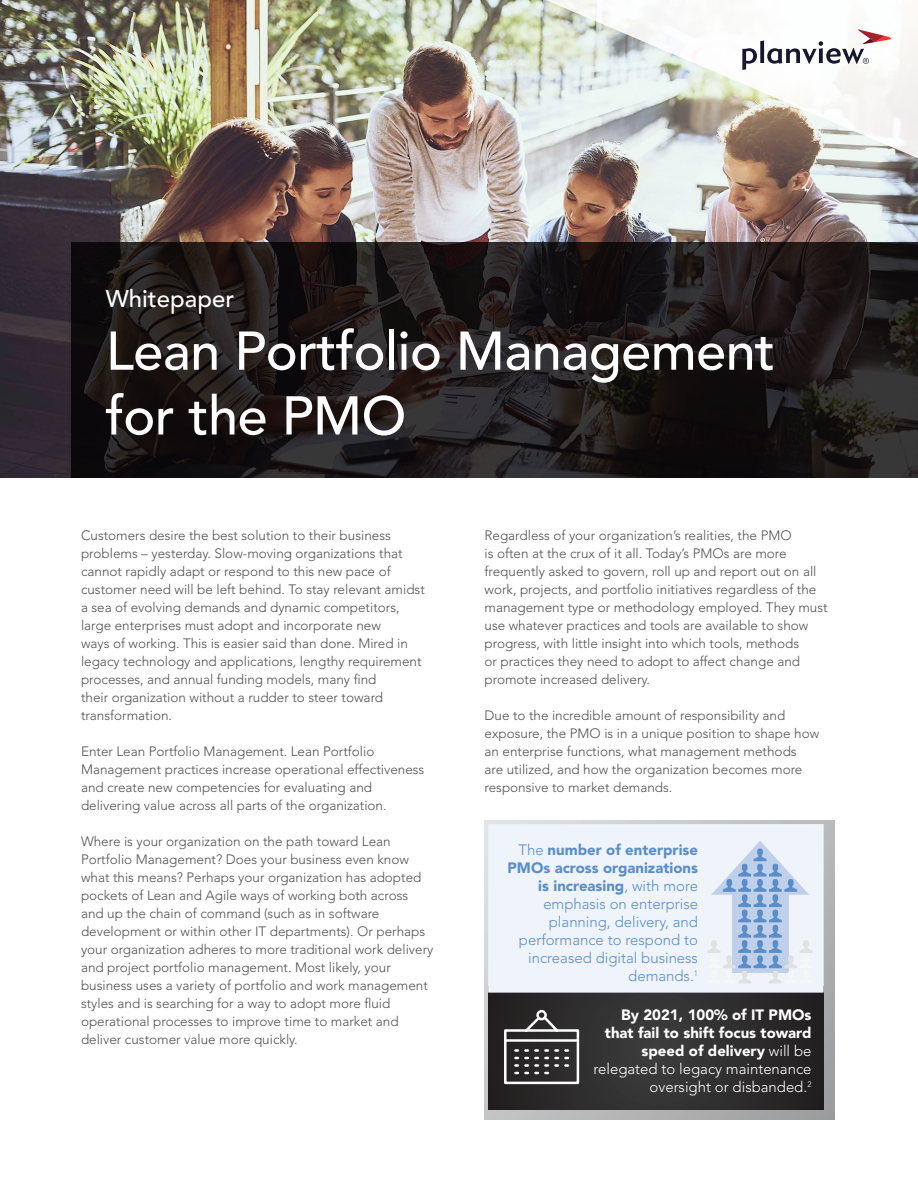
<style>
.page{position:relative;width:918px;height:1188px;background:#fff}
.page>*{position:absolute;margin:0;border:0;box-sizing:border-box;transform-origin:0 0}
.Title_Projectplace{font:500 54px/64.8px "Avenir LT Std";letter-spacing:-.01em;color:#fff}
.Document_Type{font:500 24px "Avenir LT Std";color:#fff}
.t1{font:300 15px/18px "Avenir";color:#5a8eca;text-align:right}
.t2{font:900 15px/18px "Avenir LT Pro";color:#fff;text-align:right}
.Basic_Content{font:300 13.5px/18px "Avenir LT Std";color:#525252}
.s1{font-family:"Avenir LT Pro";font-weight:900}
.s2{font-family:"Avenir";font-weight:300}
</style>
<div class="page">
<img style="left:0;top:0;width:918px;height:477px">
<svg style="left:71px;top:242px;width:847px;height:235px;background:#1e191a"></svg>
<svg style="left:484px;top:821px;width:350px;height:299px;background:#b0b2b3"></svg>
<svg style="left:488px;top:993px;width:336px;height:116px;background:#2e2d2e"></svg>
<div style="left:488px;top:824px;width:336px;height:169px;background:#eff3fa"></div>
<svg style="left:707px;top:841px;width:106px;height:142px"></svg>
<div style="left:536px;top:1010px;width:11px;height:10px;border:3px solid #fff;border-radius:50%"></div>
<svg style="left:503px;top:1014px;width:77px;height:71px;background:#514f50"></svg>
<hr style="left:505px;top:1039px;width:73px;height:3px;background:#fff">
<img style="left:460px;top:0;width:458px;height:167px">
<svg style="left:742px;top:29px;width:149px;height:41px"></svg>
<p class="Document_Type" style="left:106px;top:284px;width:130px">Whitepaper</p>
<p class="Title_Projectplace" style="left:106px;top:320px;width:671px">Lean Portfolio Management for the PMO</p>
<p class="Basic_Content" style="left:81px;top:526px;width:345px">Customers desire the best solution to their business problems – yesterday. Slow-moving organizations that cannot rapidly adapt or respond to this new pace of customer need will be left behind. To stay relevant amidst a sea of evolving demands and dynamic competitors, large enterprises must adopt and incorporate new<br>ways of working. This is easier said than done. Mired in legacy technology and applications, lengthy requirement processes, and annual funding models, many find<br>their organization without a rudder to steer toward transformation.</p>
<p class="Basic_Content" style="left:81px;top:742px;width:345px">Enter Lean Portfolio Management. Lean Portfolio Management practices increase operational effectiveness and create new competencies for evaluating and delivering value across all parts of the organization.</p>
<p class="Basic_Content" style="left:81px;top:832px;width:354px">Where is your organization on the path toward Lean Portfolio Management? Does your business even know what this means? Perhaps your organization has adopted pockets of Lean and Agile ways of working both across and up the chain of command (such as in software development or within other IT departments). Or perhaps your organization adheres to more traditional work delivery and project portfolio management. Most likely, your business uses a variety of portfolio and work management styles and is searching for a way to adopt more fluid operational processes to improve time to market and deliver customer value more quickly.</p>
<p class="Basic_Content" style="left:485px;top:526px;width:345px">Regardless of your organization’s realities, the PMO<br>is often at the crux of it all. Today’s PMOs are more frequently asked to govern, roll up and report out on all work, projects, and portfolio initiatives regardless of the management type or methodology employed. They must use whatever practices and tools are available to show progress, with little insight into which tools, methods<br>or practices they need to adopt to affect change and promote increased delivery.</p>
<p class="Basic_Content" style="left:485px;top:706px;width:336px">Due to the incredible amount of responsibility and exposure, the PMO is in a unique position to shape how an enterprise functions, what management methods<br>are utilized, and how the organization becomes more responsive to market demands.</p>
<p class="t1" style="left:507px;top:841px;width:192px">The <span class="s1">number of enterprise<br>PMOs across organizations is increasing</span>, with more emphasis on enterprise planning, delivery, and performance to respond to increased digital business demands.<sup>1</sup></p>
<p class="t2" style="left:593px;top:1006px;width:220px">By 2021, 100% of IT PMOs that fail to shift focus toward speed of delivery <span class="s2">will be relegated to legacy maintenance oversight or disbanded.</span><sup>2</sup></p>
</div>
